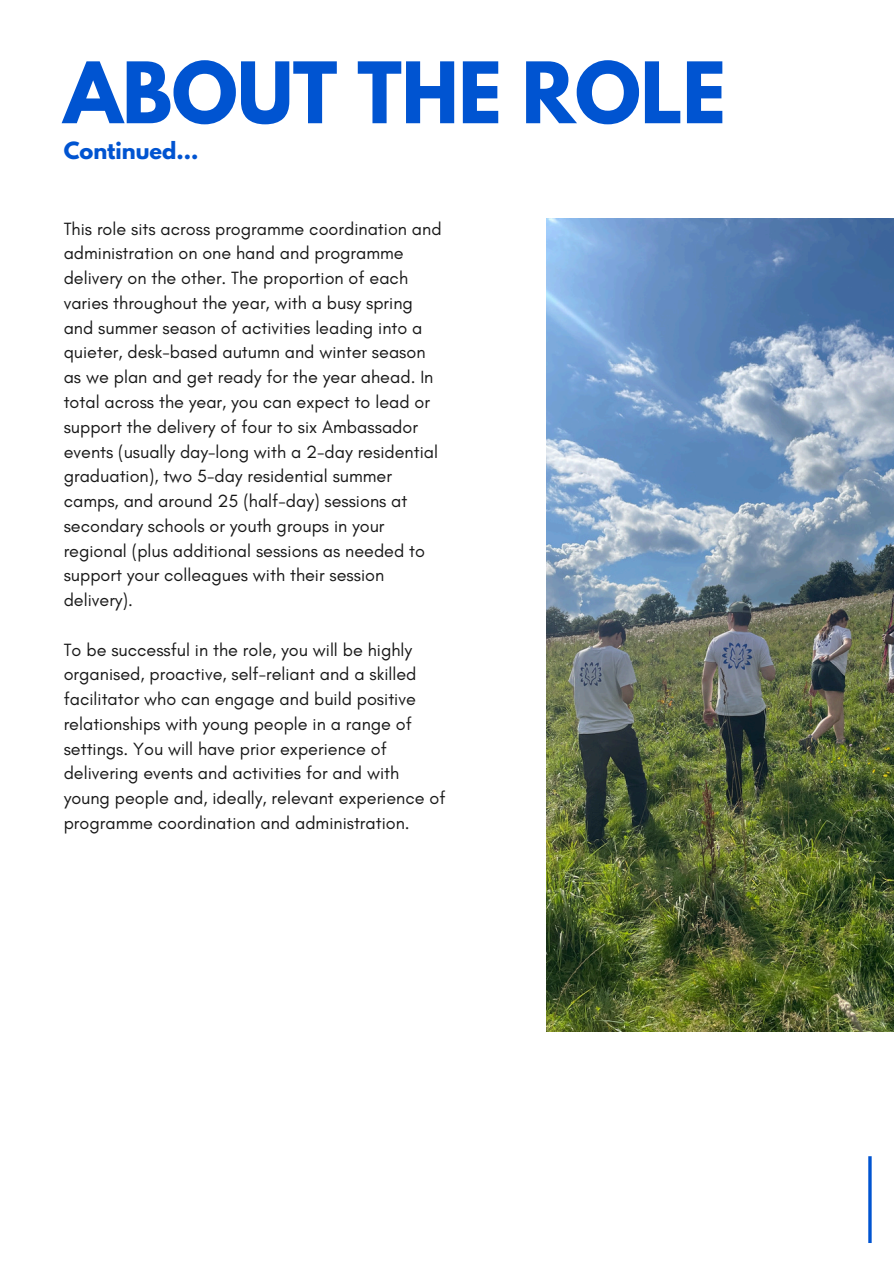
<style>
.page{position:relative;width:894px;height:1264px;background:#fff}
.page>*{position:absolute;margin:0;border:0;box-sizing:border-box;transform-origin:0 0}
.t1{font:700 75px "League Spartan";letter-spacing:-.005em;color:#0054d1}
.t2{font:700 21px "League Spartan";color:#0054d1}
.t3{font:18px/24.8px "Glacial Indifference";color:#181818}
</style>
<div class="page">
<hr style="left:868px;top:1156px;width:3px;height:86px;background:#0054d1">
<img style="left:546px;top:218px;width:347px;height:813px">
<h2 class="t1" style="left:64px;top:56px;width:663px">ABOUT THE ROLE</h2>
<h1 class="t2" style="left:64px;top:140px;width:136px">Continued...</h1>
<p class="t3" style="left:64px;top:216px;width:379px">This role sits across programme coordination and administration on one hand and programme delivery on the other. The proportion of each varies throughout the year, with a busy spring and summer season of activities leading into a quieter, desk-based autumn and winter season as we plan and get ready for the year ahead. In total across the year, you can expect to lead or support the delivery of four to six Ambassador events (usually day-long with a 2-day residential graduation), two 5-day residential summer camps, and around 25 (half-day) sessions at secondary schools or youth groups in your regional (plus additional sessions as needed to support your colleagues with their session delivery).</p>
<p class="t3" style="left:64px;top:637px;width:383px">To be successful in the role, you will be highly organised, proactive, self-reliant and a skilled facilitator who can engage and build positive relationships with young people in a range of settings. You will have prior experience of delivering events and activities for and with young people and, ideally, relevant experience of programme coordination and administration.</p>
</div>
